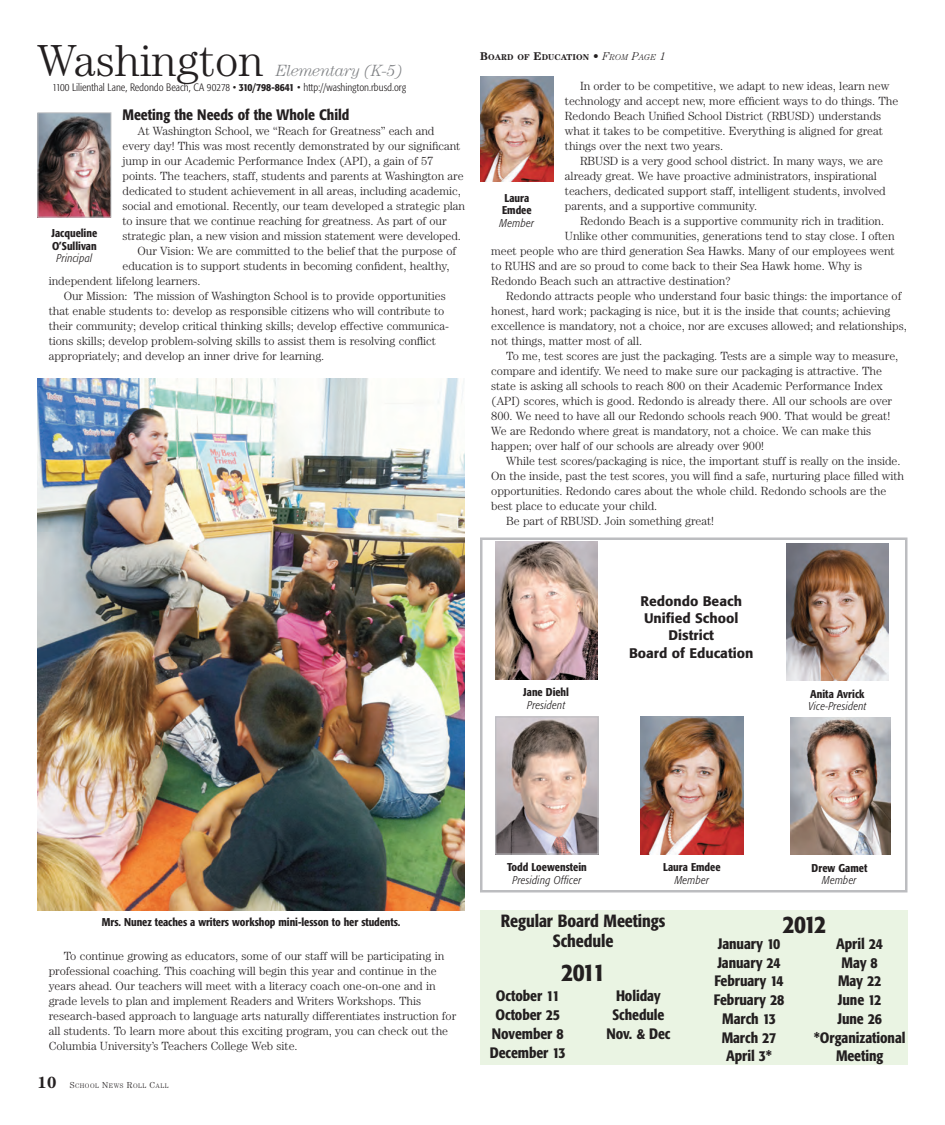
<style>
.page{position:relative;width:945px;height:1125px;background:#fff}
.page>*{position:absolute;margin:0;border:0;box-sizing:border-box;transform-origin:0 0}
.t1{font:300 45px "Century";color:#231f20}
.t2{font:500 condensed 25px "Formata";letter-spacing:-.075em;color:#231f20}
.t3{font:500 condensed 17.5px/20px "Formata";letter-spacing:-.005em;color:#231f20;text-align:center}
.t4{font:italic 300 16.25px "Century";letter-spacing:-.02em;color:#808285}
.t5{font:500 condensed 15px/18.8px "Formata";letter-spacing:-.005em;color:#231f20;text-align:center}
.t6{font:500 13.75px/17.2px "Formata";color:#231f20;text-align:center}
.t7{font:300 11.88px/15px "Century";letter-spacing:-.005em;color:#231f20}
.t8{font:500 condensed 11.25px/12.5px "Formata";color:#231f20}
.t9{font:italic 300 condensed 11.25px "Formata";letter-spacing:.02em;color:#231f20}
.t10{font:300 condensed 10.62px "Formata";color:#231f20}
.t11{font:700 8.5px "Century";letter-spacing:.015em;color:#231f20}
.t12{font:300 6.5px "Century";letter-spacing:.07em;color:#231f20}
.s1{font-weight:500}
.s2{font-size:11.25px}
.s3{font-weight:300;font-style:italic;font-size:11.25px}
.s4{font-weight:300;font-style:italic}
.s5{font-weight:700;font-size:16.25px}
.s6{font-size:8.75px}
</style>
<div class="page">
<img style="left:480px;top:77px;width:74px;height:105px">
<div style="left:480px;top:538px;width:428px;height:354px;border:2px solid #bcbdc0"></div>
<img style="left:641px;top:717px;width:102px;height:137px">
<img style="left:786px;top:543px;width:103px;height:137px">
<img style="left:790px;top:718px;width:101px;height:137px">
<img style="left:495px;top:542px;width:102px;height:137px">
<img style="left:498px;top:719px;width:98px;height:133px">
<div style="left:496px;top:717px;width:102px;height:137px;border:1px solid #bcbdc0"></div>
<div style="left:480px;top:910px;width:428px;height:155px;background:#eaf4e3"></div>
<img style="left:40px;top:114px;width:69px;height:102px">
<div style="left:38px;top:112px;width:73px;height:106px;border:1px solid #bcbdc0"></div>
<img style="left:38px;top:379px;width:427px;height:532px">
<h1 class="t1" style="left:38px;top:45px;width:227px">Washington</h1>
<h3 class="t4" style="left:276px;top:65px;width:128px">Elementary (K-5)</h3>
<p class="t10" style="left:52px;top:83px;width:355px">1100 Lilienthal Lane, Redondo Beach, CA 90278 • <span class="s1">310/798-8641</span> • http://washington.rbusd.org</p>
<p class="t5" style="left:122px;top:107px;width:228px">Meeting the Needs of the Whole Child</p>
<p class="t7" style="left:138px;top:124px;width:299px">At Washington School, we “Reach for Greatness” each and</p>
<p class="t7" style="left:122px;top:139px;width:339px">every day! This was most recently demonstrated by our significant</p>
<p class="t7" style="left:122px;top:154px;width:312px">jump in our Academic Performance Index (API), a gain of 57</p>
<p class="t7" style="left:122px;top:169px;width:343px">points. The teachers, staff, students and parents at Washington are</p>
<p class="t7" style="left:122px;top:184px;width:340px">dedicated to student achievement in all areas, including academic,</p>
<p class="t7" style="left:122px;top:199px;width:344px">social and emotional. Recently, our team developed a strategic plan</p>
<p class="t7" style="left:122px;top:214px;width:326px">to insure that we continue reaching for greatness. As part of our</p>
<p class="t7" style="left:122px;top:229px;width:340px">strategic plan, a new vision and mission statement were developed.</p>
<p class="t7" style="left:138px;top:244px;width:320px">Our Vision: We are committed to the belief that the purpose of</p>
<p class="t7" style="left:122px;top:259px;width:329px">education is to support students in becoming confident, healthy,</p>
<p class="t7" style="left:49px;top:274px;width:153px">independent lifelong learners.</p>
<p class="t7" style="left:64px;top:289px;width:384px">Our Mission: The mission of Washington School is to provide opportunities</p>
<p class="t7" style="left:49px;top:304px;width:397px">that enable students to: develop as responsible citizens who will contribute to</p>
<p class="t7" style="left:49px;top:319px;width:402px">their community; develop critical thinking skills; develop effective communica-</p>
<p class="t7" style="left:49px;top:334px;width:389px">tions skills; develop problem-solving skills to assist them is resolving conflict</p>
<p class="t7" style="left:49px;top:349px;width:277px">appropriately; and develop an inner drive for learning.</p>
<p class="t8" style="left:52px;top:228px;width:47px">Jacqueline<br>O’Sullivan</p>
<p class="t9" style="left:57px;top:254px;width:37px">Principal</p>
<p class="t11" style="left:480px;top:54px;width:187px"><span class="s2">B</span>OARD OF <span class="s2">E</span>DUCATION <span class="s3">• F</span><span class="s4">ROM</span> <span class="s3">P</span><span class="s4">AGE</span> <span class="s3">1</span></p>
<p class="t7" style="left:565px;top:79px;width:335px;text-indent:15px">In order to be competitive, we adapt to new ideas, learn new technology and accept new, more efficient ways to do things. The Redondo Beach Unified School District (RBUSD) understands what it takes to be competitive. Everything is aligned for great things over the next two years.</p>
<p class="t7" style="left:565px;top:154px;width:322px;text-indent:15px">RBUSD is a very good school district. In many ways, we are already great. We have proactive administrators, inspirational teachers, dedicated support staff, intelligent students, involved parents, and a supportive community.</p>
<p class="t7" style="left:580px;top:214px;width:306px">Redondo Beach is a supportive community rich in tradition.</p>
<p class="t7" style="left:565px;top:229px;width:331px">Unlike other communities, generations tend to stay close. I often</p>
<p class="t7" style="left:491px;top:244px;width:405px">meet people who are third generation Sea Hawks. Many of our employees went</p>
<p class="t7" style="left:491px;top:259px;width:372px">to RUHS and are so proud to come back to their Sea Hawk home. Why is</p>
<p class="t7" style="left:491px;top:274px;width:241px">Redondo Beach such an attractive destination?</p>
<p class="t7" style="left:506px;top:289px;width:397px">Redondo attracts people who understand four basic things: the importance of</p>
<p class="t7" style="left:491px;top:304px;width:401px">honest, hard work; packaging is nice, but it is the inside that counts; achieving</p>
<p class="t7" style="left:491px;top:319px;width:417px">excellence is mandatory, not a choice, nor are excuses allowed; and relationships,</p>
<p class="t7" style="left:491px;top:334px;width:152px">not things, matter most of all.</p>
<p class="t7" style="left:506px;top:349px;width:394px">To me, test scores are just the packaging. Tests are a simple way to measure,</p>
<p class="t7" style="left:491px;top:364px;width:392px">compare and identify. We need to make sure our packaging is attractive. The</p>
<p class="t7" style="left:491px;top:379px;width:393px">state is asking all schools to reach 800 on their Academic Performance Index</p>
<p class="t7" style="left:491px;top:394px;width:402px">(API) scores, which is good. Redondo is already there. All our schools are over</p>
<p class="t7" style="left:491px;top:409px;width:401px">800. We need to have all our Redondo schools reach 900. That would be great!</p>
<p class="t7" style="left:491px;top:424px;width:382px">We are Redondo where great is mandatory, not a choice. We can make this</p>
<p class="t7" style="left:491px;top:439px;width:274px">happen; over half of our schools are already over 900!</p>
<p class="t7" style="left:506px;top:454px;width:396px">While test scores/packaging is nice, the important stuff is really on the inside.</p>
<p class="t7" style="left:491px;top:469px;width:414px">On the inside, past the test scores, you will find a safe, nurturing place filled with</p>
<p class="t7" style="left:491px;top:484px;width:397px">opportunities. Redondo cares about the whole child. Redondo schools are the</p>
<p class="t7" style="left:491px;top:499px;width:168px">best place to educate your child.</p>
<p class="t7" style="left:506px;top:514px;width:209px">Be part of RBUSD. Join something great!</p>
<p class="t8" style="left:502px;top:192px;width:31px">Laura<br>Emdee</p>
<p class="t9" style="left:500px;top:218px;width:36px">Member</p>
<p class="t8" style="left:523px;top:687px;width:47px">Jane Diehl</p>
<p class="t9" style="left:527px;top:700px;width:40px">President</p>
<p class="t6" style="left:629px;top:594px;width:126px">Redondo Beach<br>Unified School<br>District<br>Board of Education</p>
<p class="t8" style="left:810px;top:688px;width:56px">Anita Avrick</p>
<p class="t9" style="left:808px;top:702px;width:60px">Vice-President</p>
<p class="t8" style="left:102px;top:917px;width:300px">Mrs. Nunez teaches a writers workshop mini-lesson to her students.</p>
<p class="t7" style="left:49px;top:949px;width:409px;text-indent:15px">To continue growing as educators, some of our staff will be participating in professional coaching. This coaching will begin this year and continue in the years ahead. Our teachers will meet with a literacy coach one-on-one and in grade levels to plan and implement Readers and Writers Workshops. This research-based approach to language arts naturally differentiates instruction for all students. To learn more about this exciting program, you can check out the Columbia University’s Teachers College Web site.</p>
<p class="t12" style="left:38px;top:1083px;width:132px"><span class="s5">10</span> <span class="s6">S</span>CHOOL <span class="s6">N</span>EWS <span class="s6">R</span>OLL <span class="s6">C</span>ALL</p>
<p class="t8" style="left:507px;top:862px;width:81px">Todd Loewenstein</p>
<p class="t9" style="left:513px;top:875px;width:70px">Presiding Officer</p>
<p class="t8" style="left:663px;top:862px;width:59px">Laura Emdee</p>
<p class="t9" style="left:675px;top:875px;width:36px">Member</p>
<p class="t8" style="left:812px;top:863px;width:57px">Drew Gamet</p>
<p class="t9" style="left:822px;top:876px;width:36px">Member</p>
<h3 class="t3" style="left:501px;top:912px;width:166px">Regular Board Meetings<br>Schedule</h3>
<h2 class="t2" style="left:561px;top:962px;width:45px">2011</h2>
<p class="t5" style="left:490px;top:988px;width:78px">October 11<br>October 25<br>November 8<br>December 13</p>
<p class="t5" style="left:606px;top:988px;width:66px">Holiday<br>Schedule<br>Nov. &amp; Dec</p>
<h2 class="t2" style="left:783px;top:914px;width:45px">2012</h2>
<p class="t5" style="left:714px;top:936px;width:72px">January 10<br>January 24<br>February 14<br>February 28<br>March 13<br>March 27<br>April 3*</p>
<p class="t5" style="left:814px;top:936px;width:93px">April 24<br>May 8<br>May 22<br>June 12<br>June 26 *Organizational<br>Meeting</p>
</div>
